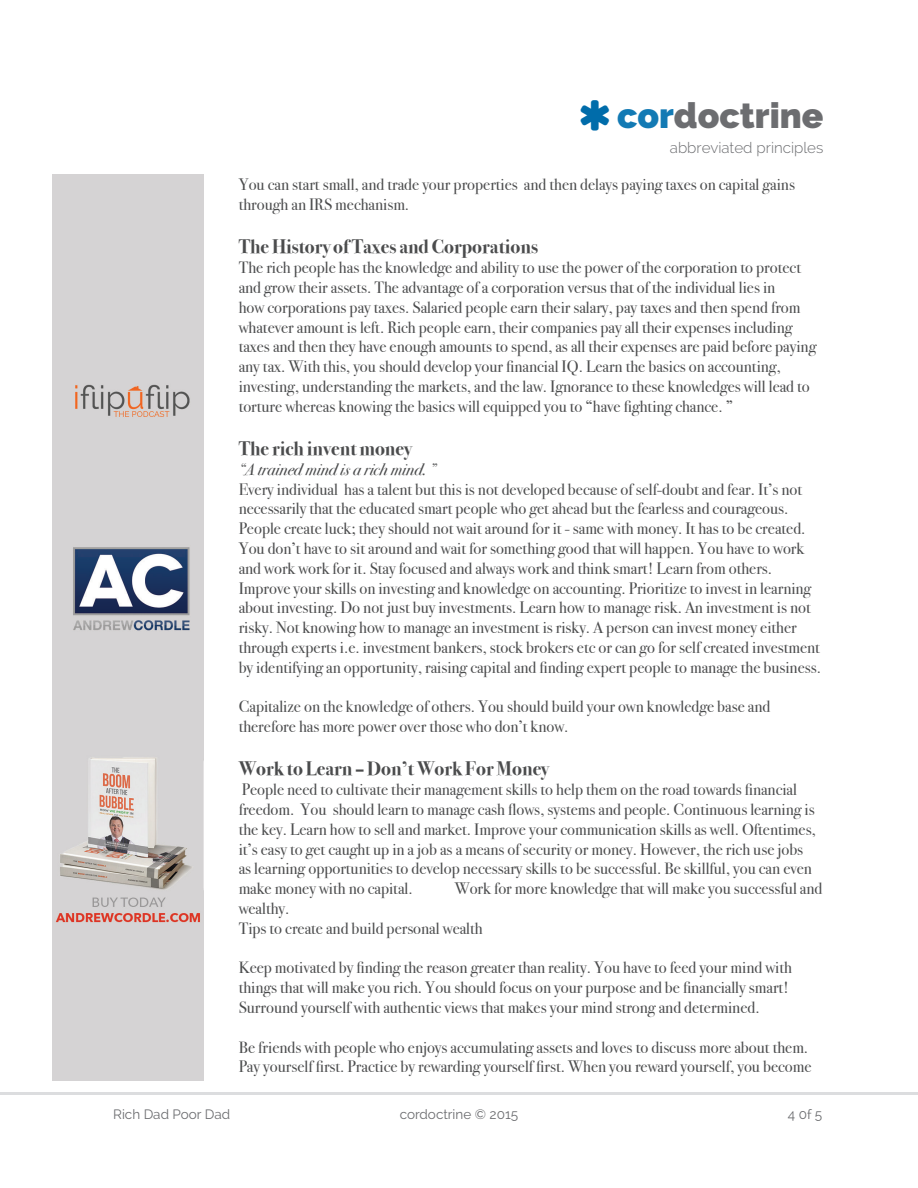
<style>
.page{position:relative;width:918px;height:1188px;background:#fff}
.page>*{position:absolute;margin:0;border:0;box-sizing:border-box;transform-origin:0 0}
.t1{font:800 35.4px "Raleway";color:#6c6d70}
.t2{font:700 19.5px "Bodoni Svty Two ITCTT";color:#4b4c4d}
.t3{font:16.5px/19.8px "Bodoni Svty Two ITCTT";color:#4b4c4d}
.t4{font:italic 16.5px "Bodoni Svty Two ITCTT";color:#4b4c4d}
.t5{font:300 15.15px "Raleway";color:#6c6d70}
.t6{font:13.5px "Raleway";color:#6c6d70}
.s1{color:#137ab4}
</style>
<div class="page">
<div style="left:52px;top:175px;width:152px;height:906px;background:#d5d3d4"></div>
<hr style="left:0;top:1092px;width:918px;height:3px;background:#dcdddf">
<img style="left:56px;top:384px;width:148px;height:539px">
<p class="t1" style="left:617px;top:95px;width:208px"><span class="s1">cor</span>doctrine</p>
<p class="t5" style="left:670px;top:139px;width:155px">abbreviated principles</p>
<p class="t3" style="left:239px;top:173px;width:558px">You can start small, and trade your properties and then delays paying taxes on capital gains through an IRS mechanism.</p>
<p class="t2" style="left:239px;top:231px;width:301px">The History of Taxes and Corporations</p>
<p class="t3" style="left:239px;top:256px;width:579px">The rich people has the knowledge and ability to use the power of the corporation to protect and grow their assets. The advantage of a corporation versus that of the individual lies in<br>how corporations pay taxes. Salaried people earn their salary, pay taxes and then spend from whatever amount is left. Rich people earn, their companies pay all their expenses including taxes and then they have enough amounts to spend, as all their expenses are paid before paying any tax. With this, you should develop your financial IQ. Learn the basics on accounting, investing, understanding the markets, and the law. Ignorance to these knowledges will lead to torture whereas knowing the basics will equipped you to “have fighting chance. ”</p>
<p class="t2" style="left:239px;top:432px;width:175px">The rich invent money</p>
<p class="t4" style="left:239px;top:455px;width:198px">“A trained mind is a rich mind. ”</p>
<p class="t3" style="left:239px;top:477px;width:584px">Every individual has a talent but this is not developed because of self-doubt and fear. It’s not necessarily that the educated smart people who get ahead but the fearless and courageous.<br>People create luck; they should not wait around for it - same with money. It has to be created.<br>You don’t have to sit around and wait for something good that will happen. You have to work and work work for it. Stay focused and always work and think smart! Learn from others.<br>Improve your skills on investing and knowledge on accounting. Prioritize to invest in learning about investing. Do not just buy investments. Learn how to manage risk. An investment is not risky. Not knowing how to manage an investment is risky. A person can invest money either through experts i.e. investment bankers, stock brokers etc or can go for self created investment by identifying an opportunity, raising capital and finding expert people to manage the business.</p>
<p class="t3" style="left:239px;top:695px;width:533px">Capitalize on the knowledge of others. You should build your own knowledge base and therefore has more power over those who don’t know.</p>
<p class="t2" style="left:239px;top:753px;width:312px">Work to Learn – Don’t Work For Money</p>
<p class="t3" style="left:239px;top:778px;width:579px">People need to cultivate their management skills to help them on the road towards financial freedom. You should learn to manage cash flows, systems and people. Continuous learning is the key. Learn how to sell and market. Improve your communication skills as well. Oftentimes, it’s easy to get caught up in a job as a means of security or money. However, the rich use jobs as learning opportunities to develop necessary skills to be successful. Be skillful, you can even make money with no capital.</p>
<p class="t3" style="left:455px;top:877px;width:369px">Work for more knowledge that will make you successful and</p>
<p class="t3" style="left:239px;top:897px;width:52px">wealthy.</p>
<p class="t3" style="left:239px;top:917px;width:246px">Tips to create and build personal wealth</p>
<p class="t3" style="left:239px;top:956px;width:555px">Keep motivated by finding the reason greater than reality. You have to feed your mind with things that will make you rich. You should focus on your purpose and be financially smart!<br>Surround yourself with authentic views that makes your mind strong and determined.</p>
<p class="t3" style="left:239px;top:1035px;width:571px">Be friends with people who enjoys accumulating assets and loves to discuss more about them.</p>
<p class="t3" style="left:239px;top:1055px;width:574px">Pay yourself first. Practice by rewarding yourself first. When you reward yourself, you become</p>
<p class="t6" style="left:113px;top:1106px;width:118px">Rich Dad Poor Dad</p>
<p class="t6" style="left:400px;top:1106px;width:120px">cordoctrine © 2015</p>
<p class="t6" style="left:788px;top:1106px;width:36px">4 0f 5</p>
</div>
